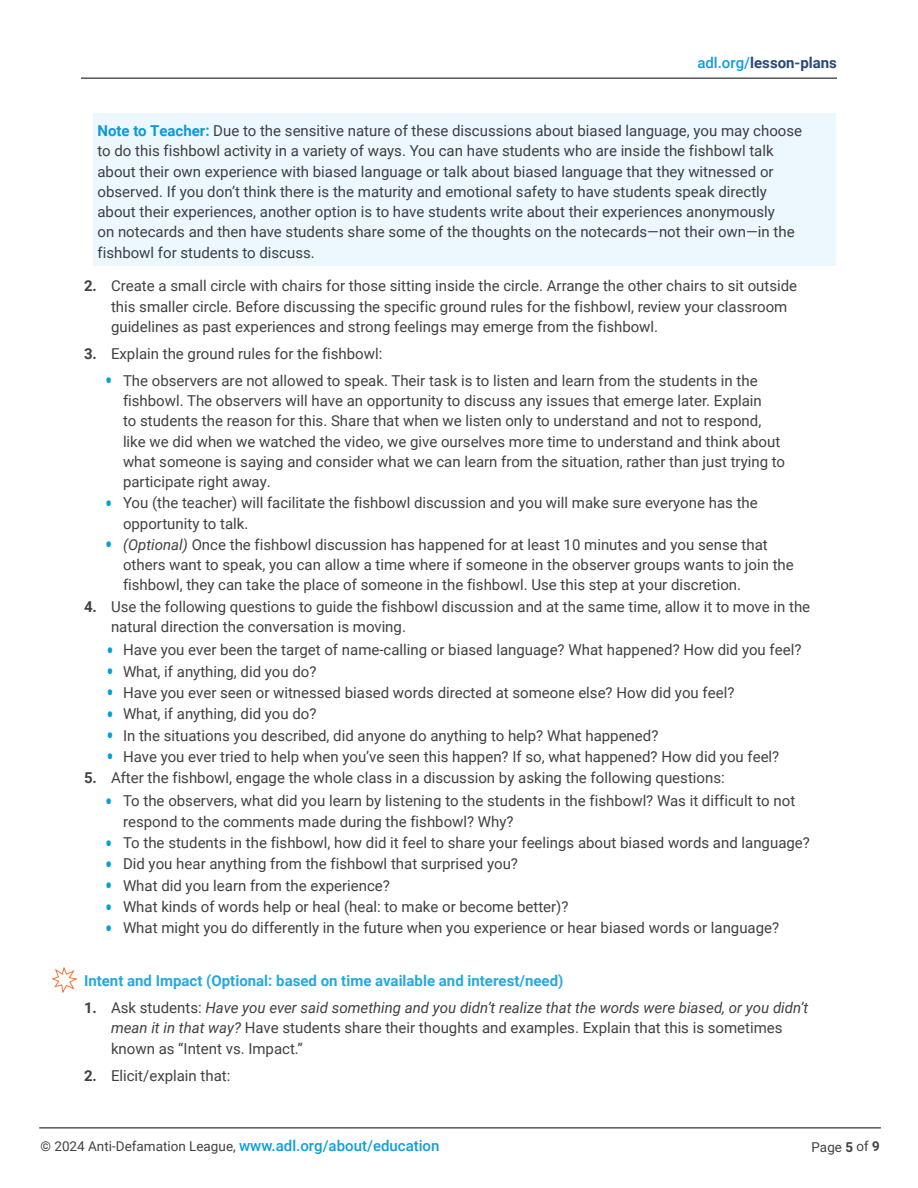
<style>
.page{position:relative;width:918px;height:1188px;background:#fff}
.page>*{position:absolute;margin:0;border:0;box-sizing:border-box;transform-origin:0 0}
.Body_Text{font:15px/20.2px "Roboto";color:#414042}
.Body_Text-2{font:700 15px "Roboto";color:#27a8dd}
.t1{font:700 15px "Roboto";color:#294979}
.t2{font:13.5px "Roboto";color:#414042}
.s1{font-weight:500;color:#0f9ed9}
.s2{font-weight:700;color:#0c9eda}
.s3{font-weight:700}
.s4{font-size:27px;color:#00a0df}
.s5{font-style:italic}
.s6{font-weight:500;font-size:15px;color:#0f9ed9}
</style>
<div class="page">
<hr style="left:39px;top:1128px;width:842px;height:1px;background:#000">
<hr style="left:81px;top:78px;width:756px;height:1px;background:#000">
<svg style="left:51px;top:967px;width:27px;height:27px"></svg>
<div style="left:93px;top:113px;width:743px;height:153px;background:#edf8fe"></div>
<p class="t1" style="left:697px;top:52px;width:141px"><span class="s1">adl.org/</span>lesson-plans</p>
<p class="Body_Text" style="left:98px;top:120px;width:706px"><span class="s2">Note to Teacher:</span> Due to the sensitive nature of these discussions about biased language, you may choose to do this fishbowl activity in a variety of ways. You can have students who are inside the fishbowl talk about their own experience with biased language or talk about biased language that they witnessed or observed. If you don’t think there is the maturity and emotional safety to have students speak directly about their experiences, another option is to have students write about their experiences anonymously<br>on notecards and then have students share some of the thoughts on the notecards—not their own—in the fishbowl for students to discuss.</p>
<p class="Body_Text" style="left:111px;top:275px;width:688px;text-indent:-27px"><span class="s3">2.</span> Create a small circle with chairs for those sitting inside the circle. Arrange the other chairs to sit outside this smaller circle. Before discussing the specific ground rules for the fishbowl, review your classroom guidelines as past experiences and strong feelings may emerge from the fishbowl.</p>
<p class="Body_Text" style="left:84px;top:343px;width:300px"><span class="s3">3.</span> Explain the ground rules for the fishbowl:</p>
<p class="Body_Text" style="left:123px;top:370px;width:664px;text-indent:-18px"><span class="s4">•</span> The observers are not allowed to speak. Their task is to listen and learn from the students in the fishbowl. The observers will have an opportunity to discuss any issues that emerge later. Explain<br>to students the reason for this. Share that when we listen only to understand and not to respond, like we did when we watched the video, we give ourselves more time to understand and think about what someone is saying and consider what we can learn from the situation, rather than just trying to participate right away.</p>
<p class="Body_Text" style="left:123px;top:492px;width:636px;text-indent:-18px"><span class="s4">•</span> You (the teacher) will facilitate the fishbowl discussion and you will make sure everyone has the opportunity to talk.</p>
<p class="Body_Text" style="left:123px;top:534px;width:672px;text-indent:-18px"><span class="s4">•</span> <span class="s5">(Optional)</span> Once the fishbowl discussion has happened for at least 10 minutes and you sense that others want to speak, you can allow a time where if someone in the observer groups wants to join the fishbowl, they can take the place of someone in the fishbowl. Use this step at your discretion.</p>
<p class="Body_Text" style="left:111px;top:596px;width:701px;text-indent:-27px"><span class="s3">4.</span> Use the following questions to guide the fishbowl discussion and at the same time, allow it to move in the natural direction the conversation is moving.</p>
<p class="Body_Text" style="left:106px;top:639px;width:696px"><span class="s4">•</span> Have you ever been the target of name-calling or biased language? What happened? How did you feel?</p>
<p class="Body_Text" style="left:106px;top:661px;width:212px"><span class="s4">•</span> What, if anything, did you do?</p>
<p class="Body_Text" style="left:106px;top:682px;width:629px"><span class="s4">•</span> Have you ever seen or witnessed biased words directed at someone else? How did you feel?</p>
<p class="Body_Text" style="left:106px;top:703px;width:212px"><span class="s4">•</span> What, if anything, did you do?</p>
<p class="Body_Text" style="left:106px;top:725px;width:553px"><span class="s4">•</span> In the situations you described, did anyone do anything to help? What happened?</p>
<p class="Body_Text" style="left:106px;top:746px;width:674px"><span class="s4">•</span> Have you ever tried to help when you’ve seen this happen? If so, what happened? How did you feel?</p>
<p class="Body_Text" style="left:84px;top:767px;width:642px"><span class="s3">5.</span> After the fishbowl, engage the whole class in a discussion by asking the following questions:</p>
<p class="Body_Text" style="left:123px;top:790px;width:674px;text-indent:-18px"><span class="s4">•</span> To the observers, what did you learn by listening to the students in the fishbowl? Was it difficult to not respond to the comments made during the fishbowl? Why?</p>
<p class="Body_Text" style="left:105px;top:832px;width:706px"><span class="s4">•</span> To the students in the fishbowl, how did it feel to share your feelings about biased words and language?</p>
<p class="Body_Text" style="left:105px;top:853px;width:415px"><span class="s4">•</span> Did you hear anything from the fishbowl that surprised you?</p>
<p class="Body_Text" style="left:105px;top:875px;width:287px"><span class="s4">•</span> What did you learn from the experience?</p>
<p class="Body_Text" style="left:105px;top:896px;width:465px"><span class="s4">•</span> What kinds of words help or heal (heal: to make or become better)?</p>
<p class="Body_Text" style="left:105px;top:917px;width:676px"><span class="s4">•</span> What might you do differently in the future when you experience or hear biased words or language?</p>
<p class="Body_Text-2" style="left:84px;top:970px;width:481px">Intent and Impact (Optional: based on time available and interest/need)</p>
<p class="Body_Text" style="left:111px;top:997px;width:699px;text-indent:-27px"><span class="s3">1.</span> Ask students: <span class="s5">Have you ever said something and you didn’t realize that the words were biased, or you didn’t mean it in that way?</span> Have students share their thoughts and examples. Explain that this is sometimes known as “Intent vs. Impact.”</p>
<p class="Body_Text" style="left:84px;top:1065px;width:148px"><span class="s3">2.</span> Elicit/explain that:</p>
<p class="t2" style="left:40px;top:1137px;width:401px">© 2024 Anti-Defamation League, <span class="s6">www.adl.org/about/education</span></p>
<p class="t2" style="left:811px;top:1138px;width:70px;rotate:-1deg">Page <span class="s3">5</span> of <span class="s3">9</span></p>
</div>
